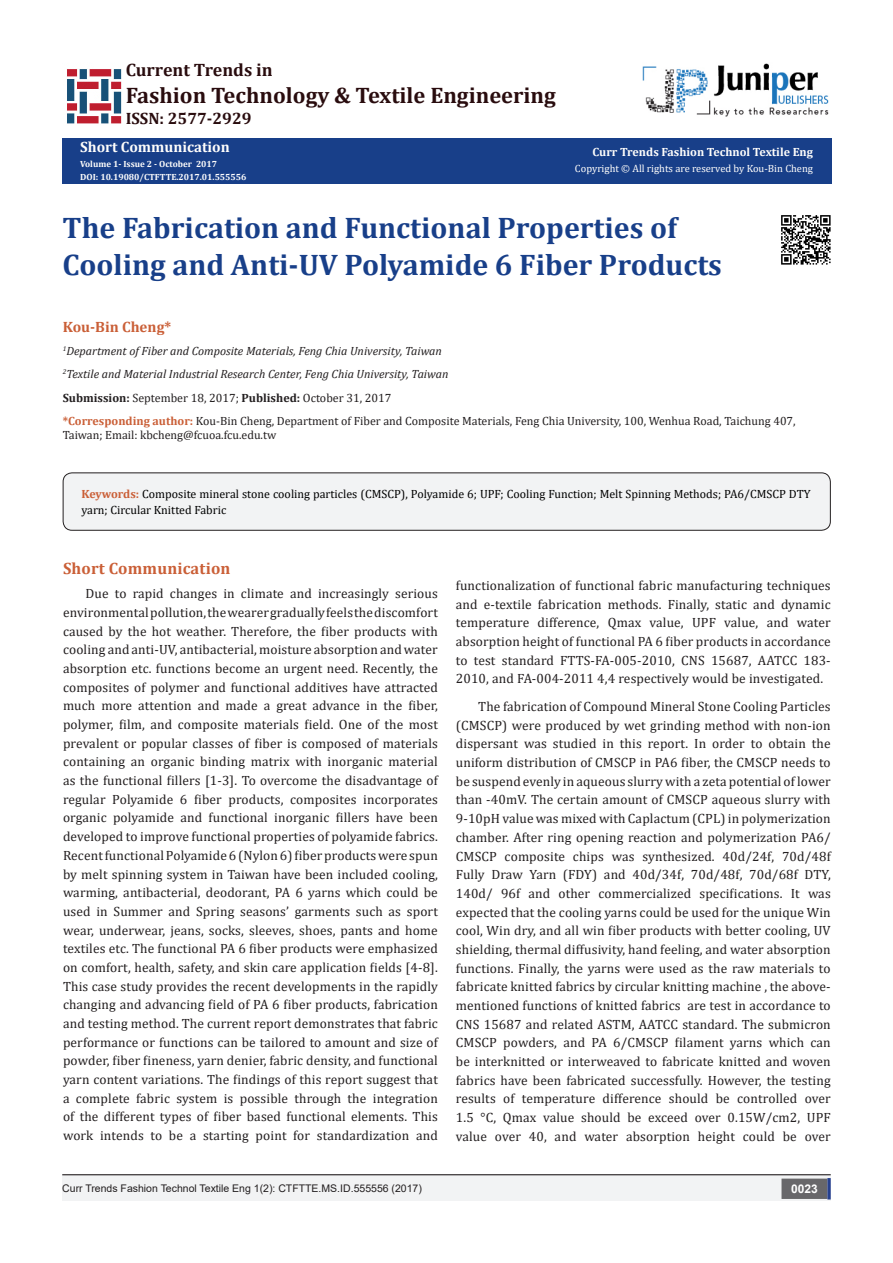
<style>
.page{position:relative;width:893px;height:1263px;background:#fff}
.page>*{position:absolute;margin:0;border:0;box-sizing:border-box;transform-origin:0 0}
.t1{font:700 29.85px "Cambria";color:#183f89}
.t2{font:700 22.5px "Cambria";color:#290c0e}
.t3{font:700 18px "Cambria";color:#290c0e}
.t4{font:700 16.5px "Cambria";letter-spacing:.01em;color:#ca5f37}
.t5{font:700 16.5px "Cambria";color:#290c0e}
.t6{font:700 15px "Cambria";color:#fffefc}
.t7{font:700 15px "Cambria";color:#ca5f37}
.t8{font:13.5px/18.8px "Cambria";letter-spacing:.01em;color:#231f20;text-align:justify}
.t9{font:12px/14.4px "Cambria";color:#231f20}
.t10{font:12px/15.8px "Cambria";color:#000}
.t11{font:italic 12px "Cambria";color:#231f20}
.t12{font:700 12px "Cambria";color:#fffefc}
.t13{font:700 12px "Arial";color:#fff}
.t14{font:10.5px "Arial";color:#231f20}
.t15{font:10.5px "Cambria";color:#fffefc}
.t16{font:700 9px "Cambria";color:#fff}
.t17{font:700 9px "Cambria";color:#fffefc}
.s1{color:#fffefc}
.s2{font-weight:700}
.s3{font-weight:700;color:#ca5f37}
</style>
<div class="page">
<div style="left:62px;top:138px;width:769px;height:45px;background:#183f89"></div>
<div style="left:62px;top:1175px;width:441px;height:26px;background:#f2f3f4"></div>
<div style="left:503px;top:1175px;width:328px;height:26px;background:#f2f3f4"></div>
<div style="left:782px;top:1179px;width:45px;height:19px;background:#68676a"></div>
<div style="left:781px;top:1178px;width:46px;height:21px;border:2px solid #68676a"></div>
<svg style="left:827px;top:1178px;width:4px;height:21px"></svg>
<hr style="left:62px;top:1174px;width:769px;height:1px;background:#231f20">
<div style="left:63px;top:473px;width:767px;height:57px;background:#f2f3f4;border-radius:9px"></div>
<div style="left:63px;top:472px;width:768px;height:59px;border:1px solid #231f20;border-radius:9px"></div>
<img style="left:642px;top:63px;width:187px;height:54px">
<img style="left:781px;top:215px;width:50px;height:50px">
<img style="left:67px;top:69px;width:55px;height:55px">
<p class="t3" style="left:126px;top:57px;width:149px">Current Trends in</p>
<p class="t2" style="left:126px;top:80px;width:432px">Fashion Technology &amp; Textile Engineering</p>
<p class="t5" style="left:126px;top:107px;width:127px">ISSN: 2577-2929</p>
<p class="t6" style="left:80px;top:136px;width:151px">Short Communication</p>
<p class="t17" style="left:80px;top:157px;width:139px">Volume 1- Issue 2 - October 2017</p>
<p class="t16" style="left:80px;top:171px;width:168px"><span class="s1">DOI:</span> 10.19080/CTFTTE.2017.01.555556</p>
<p class="t12" style="left:592px;top:144px;width:222px">Curr Trends Fashion Technol Textile Eng</p>
<p class="t15" style="left:575px;top:162px;width:240px">Copyright © All rights are reserved by Kou-Bin Cheng</p>
<p class="t1" style="left:63px;top:207px;width:616px">The Fabrication and Functional Properties of</p>
<p class="t1" style="left:63px;top:244px;width:661px">Cooling and Anti-UV Polyamide 6 Fiber Products</p>
<p class="t7" style="left:63px;top:316px;width:110px">Kou-Bin Cheng*</p>
<p class="t11" style="left:63px;top:342px;width:381px"><sup>1</sup>Department of Fiber and Composite Materials, Feng Chia University, Taiwan</p>
<p class="t11" style="left:63px;top:366px;width:387px"><sup>2</sup>Textile and Material Industrial Research Center, Feng Chia University, Taiwan</p>
<p class="t9" style="left:63px;top:390px;width:330px"><span class="s2">Submission:</span> September 18, 2017; <span class="s2">Published:</span> October 31, 2017</p>
<p class="t9" style="left:63px;top:413px;width:734px"><span class="s3">*Corresponding author:</span> Kou-Bin Cheng, Department of Fiber and Composite Materials, Feng Chia University, 100, Wenhua Road, Taichung 407,<br>Taiwan; Email: kbcheng@fcuoa.fcu.edu.tw</p>
<p class="t10" style="left:81px;top:486px;width:731px"><span class="s3">Keywords:</span> Composite mineral stone cooling particles (CMSCP), Polyamide 6; UPF; Cooling Function; Melt Spinning Methods; PA6/CMSCP DTY yarn; Circular Knitted Fabric</p>
<p class="t4" style="left:63px;top:556px;width:169px">Short Communication</p>
<p class="t8" style="left:63px;top:584px;width:376px;text-indent:22px">Due to rapid changes in climate and increasingly serious environmental pollution, the wearer gradually feels the discomfort caused by the hot weather. Therefore, the fiber products with cooling and anti-UV, antibacterial, moisture absorption and water absorption etc. functions become an urgent need. Recently, the composites of polymer and functional additives have attracted much more attention and made a great advance in the fiber, polymer, film, and composite materials field. One of the most prevalent or popular classes of fiber is composed of materials containing an organic binding matrix with inorganic material as the functional fillers [1-3]. To overcome the disadvantage of regular Polyamide 6 fiber products, composites incorporates organic polyamide and functional inorganic fillers have been developed to improve functional properties of polyamide fabrics.<br>Recent functional Polyamide 6 (Nylon 6) fiber products were spun by melt spinning system in Taiwan have been included cooling, warming, antibacterial, deodorant, PA 6 yarns which could be used in Summer and Spring seasons’ garments such as sport wear, underwear, jeans, socks, sleeves, shoes, pants and home textiles etc. The functional PA 6 fiber products were emphasized on comfort, health, safety, and skin care application fields [4-8].<br>This case study provides the recent developments in the rapidly changing and advancing field of PA 6 fiber products, fabrication and testing method. The current report demonstrates that fabric performance or functions can be tailored to amount and size of powder, fiber fineness, yarn denier, fabric density, and functional yarn content variations. The findings of this report suggest that a complete fabric system is possible through the integration of the different types of fiber based functional elements. This work intends to be a starting point for standardization and</p>
<p class="t8" style="left:456px;top:576px;width:376px">functionalization of functional fabric manufacturing techniques and e-textile fabrication methods. Finally, static and dynamic temperature difference, Qmax value, UPF value, and water absorption height of functional PA 6 fiber products in accordance to test standard FTTS-FA-005-2010, CNS 15687, AATCC 183- 2010, and FA-004-2011 4,4 respectively would be investigated.</p>
<p class="t8" style="left:456px;top:697px;width:376px;text-indent:22px">The fabrication of Compound Mineral Stone Cooling Particles (CMSCP) were produced by wet grinding method with non-ion dispersant was studied in this report. In order to obtain the uniform distribution of CMSCP in PA6 fiber, the CMSCP needs to be suspend evenly in aqueous slurry with a zeta potential of lower than -40mV. The certain amount of CMSCP aqueous slurry with 9-10pH value was mixed with Caplactum (CPL) in polymerization chamber. After ring opening reaction and polymerization PA6/ CMSCP composite chips was synthesized. 40d/24f, 70d/48f Fully Draw Yarn (FDY) and 40d/34f, 70d/48f, 70d/68f DTY, 140d/ 96f and other commercialized specifications. It was expected that the cooling yarns could be used for the unique Win cool, Win dry, and all win fiber products with better cooling, UV shielding, thermal diffusivity, hand feeling, and water absorption functions. Finally, the yarns were used as the raw materials to fabricate knitted fabrics by circular knitting machine , the above&shy;mentioned functions of knitted fabrics are test in accordance to CNS 15687 and related ASTM, AATCC standard. The submicron CMSCP powders, and PA 6/CMSCP filament yarns which can be interknitted or interweaved to fabricate knitted and woven fabrics have been fabricated successfully. However, the testing results of temperature difference should be controlled over 1.5 °C, Qmax value should be exceed over 0.15W/cm2, UPF value over 40, and water absorption height could be over</p>
<p class="t14" style="left:62px;top:1181px;width:361px">Curr Trends Fashion Technol Textile Eng 1(2): CTFTTE.MS.ID.555556 (2017)</p>
<p class="t13" style="left:791px;top:1180px;width:28px">0023</p>
</div>
